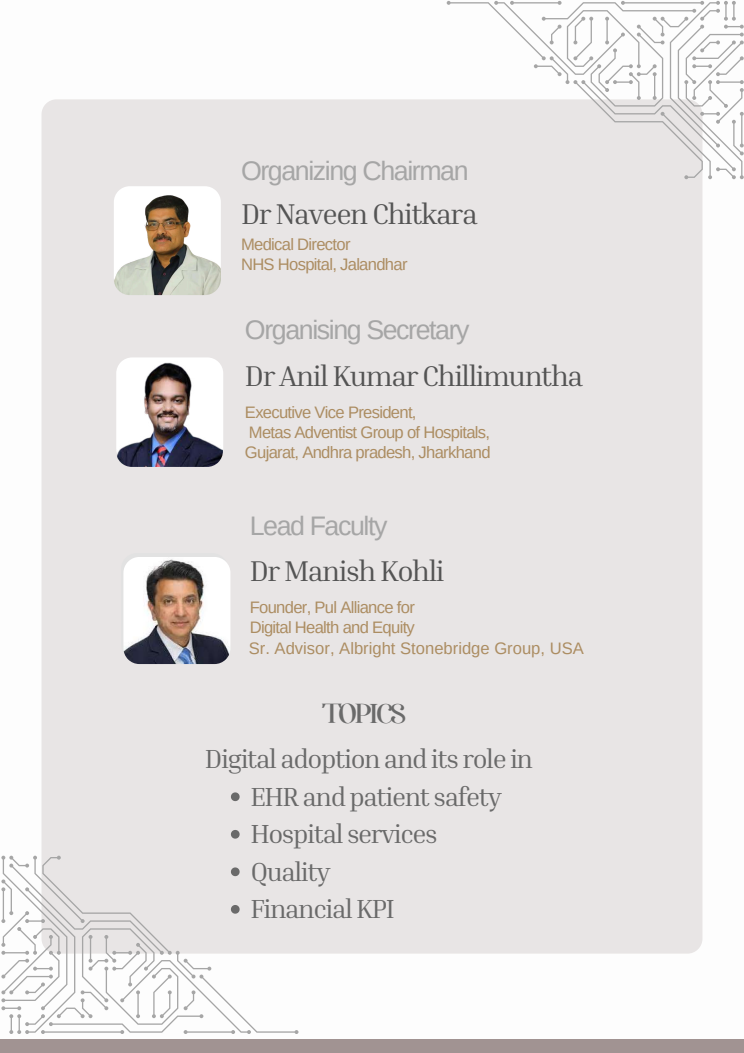
<style>
.page{position:relative;width:744px;height:1053px;background:#fff}
.page>*{position:absolute;margin:0;border:0;box-sizing:border-box;transform-origin:0 0}
.t1{font:29.28px "Inria Serif";letter-spacing:-.05em;color:#545454}
.t2{font:26.8px/37.5px "Inria Serif";letter-spacing:-.055em;color:#6a6a6a}
.t3{font:26.8px "Arimo";letter-spacing:-.055em;color:#a6a6a6}
.t4{font:26.8px "Afterglow";letter-spacing:-.055em;color:#6a6a6a}
.t5{font:16.6px/20.3px "Arimo";letter-spacing:-.04em;color:#ac8d62}
.t6{font:16.6px "Arimo";color:#ac8d62}
</style>
<div class="page">
<div style="left:41px;top:99px;width:662px;height:854px;background:#e8e5e5;border-radius:15px"></div>
<svg style="left:124px;top:357px;width:91px;height:3px"></svg>
<img style="left:116px;top:360px;width:107px;height:107px">
<img style="left:114px;top:188px;width:107px;height:107px">
<svg style="left:231px;top:792px;width:9px;height:9px"></svg>
<svg style="left:231px;top:830px;width:9px;height:8px"></svg>
<div style="left:0;top:1039px;width:744px;height:13px;background:#a19392"></div>
<svg style="left:1px;top:855px;width:298px;height:178px"></svg>
<svg style="left:447px;top:1px;width:297px;height:178px"></svg>
<img style="left:123px;top:557px;width:107px;height:107px">
<h2 class="t3" style="left:241px;top:155px;width:229px">Organizing Chairman</h2>
<h1 class="t1" style="left:241px;top:196px;width:238px">Dr Naveen Chitkara</h1>
<p class="t5" style="left:241px;top:234px;width:168px">Medical Director<br>NHS Hospital, Jalandhar</p>
<h2 class="t3" style="left:245px;top:315px;width:226px">Organising Secretary</h2>
<h1 class="t1" style="left:245px;top:357px;width:340px">Dr Anil Kumar Chillimuntha</h1>
<p class="t5" style="left:245px;top:401px;width:247px">Executive Vice President,<br>Metas Adventist Group of Hospitals,<br>Gujarat, Andhra pradesh, Jharkhand</p>
<h2 class="t3" style="left:250px;top:510px;width:139px">Lead Faculty</h2>
<h1 class="t1" style="left:250px;top:553px;width:196px">Dr Manish Kohli</h1>
<p class="t5" style="left:250px;top:597px;width:167px">Founder, Pul Alliance for<br>Digital Health and Equity</p>
<p class="t6" style="left:249px;top:638px;width:337px">Sr. Advisor, Albright Stonebridge Group, USA</p>
<h2 class="t4" style="left:324px;top:697px;width:83px">TOPICS</h2>
<h2 class="t2" style="left:250px;top:739px;width:284px;text-indent:-46px">Digital adoption and its role in<br>EHR and patient safety<br>Hospital services<br>Quality<br>Financial KPI</h2>
</div>
